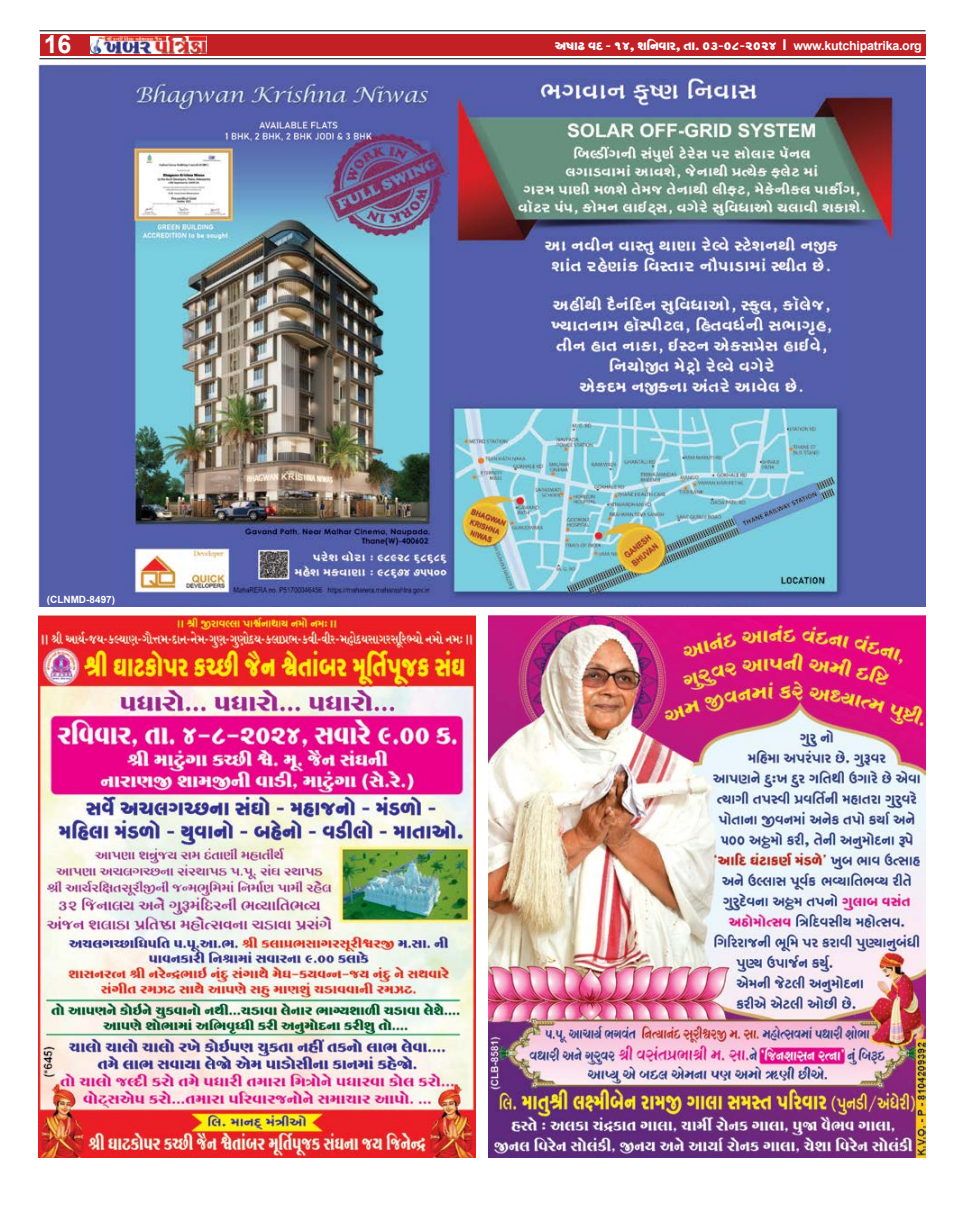
<style>
.page{position:relative;width:964px;height:1205px;background:#fff}
.page>*{position:absolute;margin:0;border:0;box-sizing:border-box;transform-origin:0 0}
.t1{font:700 25px "Arial";color:#fff}
.t2{font:15px "SHREE GUJ7";letter-spacing:-.02em;color:#fff}
.t3{font:700 10px "Arial";color:#fff}
.s1{font-family:"Arial";font-weight:700}
.s2{font-family:"Arial";font-weight:700;font-size:12.5px}
</style>
<div class="page">
<div style="left:40px;top:34px;width:172px;height:21px;background:#c22025"></div>
<div style="left:212px;top:34px;width:714px;height:21px;background:#c22025"></div>
<hr style="left:39px;top:58px;width:886px;height:1px;background:#000">
<hr style="left:39px;top:30px;width:886px;height:1px;background:#000">
<img style="left:90px;top:36px;width:116px;height:17px">
<img style="left:39px;top:64px;width:886px;height:542px">
<img style="left:39px;top:615px;width:437px;height:543px">
<img style="left:488px;top:615px;width:437px;height:543px">
<h1 class="t1" style="left:44px;top:27px;width:29px">16</h1>
<p class="t2" style="left:555px;top:38px;width:369px">AjpY$ hv$ - 14, ir“hpf, sp. 03-08-2024 <span class="s1">I</span> <span class="s2">www.kutchipatrika.org</span></p>
<p class="t3" style="left:47px;top:592px;width:70px">(CLNMD-8497)</p>
</div>
